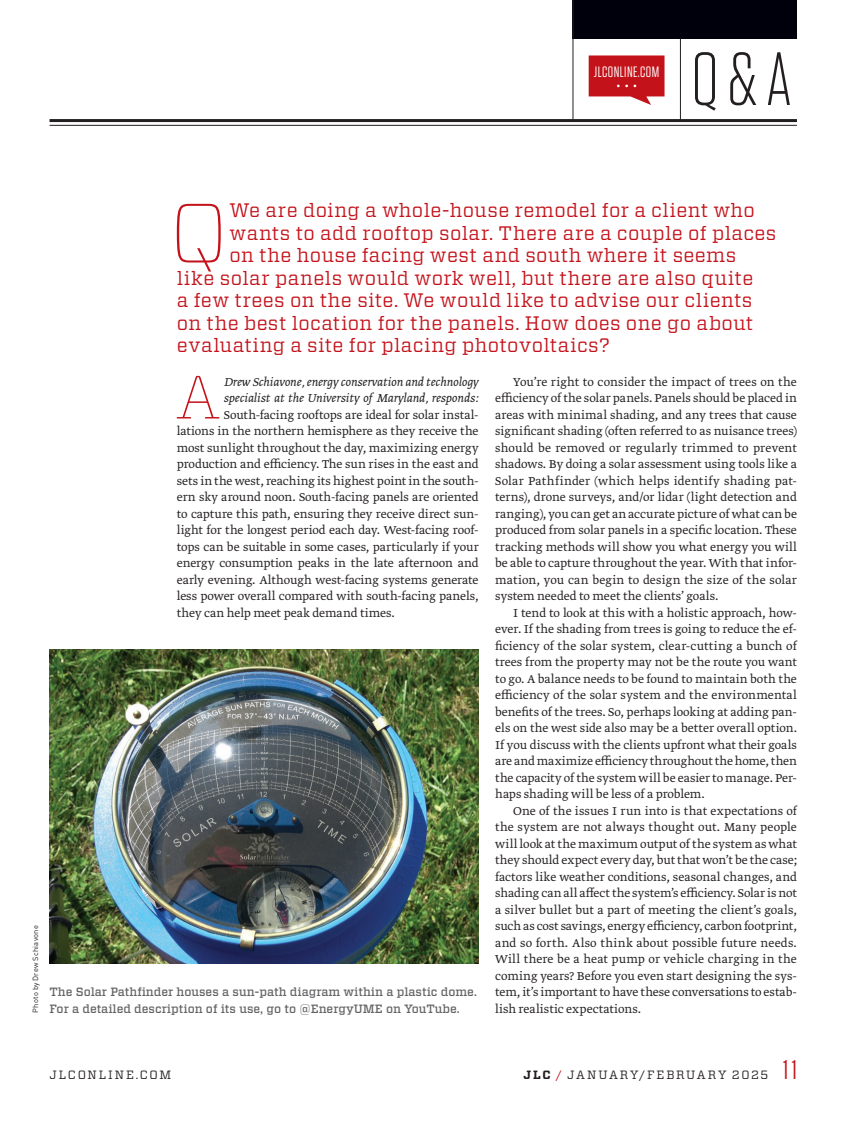
<style>
.page{position:relative;width:851px;height:1134px;background:#fff}
.page>*{position:absolute;margin:0;border:0;box-sizing:border-box;transform-origin:0 0}
.Question{font:100 83.85px "Vitesse";color:#c4121a}
.t1{font:300 75px "Tungsten";color:#231f20}
.Answer{font:100 60.6px "Vitesse";color:#c4121a}
.t2{font:27px "Tungsten";color:#c4121a}
.Question-2{font:19.5px "Vitesse";letter-spacing:.025em;color:#c4121a}
.t3{font:15px "Tungsten";letter-spacing:.03em;color:#fff}
.Body_-_Greta_Light_9_11_Justified{font:300 13.5px/16.5px "Greta Text Std";color:#231f20;text-align:justify}
.Answer-2{font:300 13.5px "Greta Text Std";color:#231f20}
.Answer-3{font:italic 300 13.5px "Greta Text Std";color:#231f20}
.Caption_-_Vitesse_Book_8_11_Gray{font:500 12px/16.5px "Vitesse";color:#636366}
.t4{font:12px "Vitesse";letter-spacing:.14em;color:#231f20}
.Credit_-_Dinot_5_7_Left{font:7.5px "DINOT";letter-spacing:.03em;color:#231f20}
.s1{font-weight:700}
.s2{color:#c4121a}
</style>
<div class="page">
<hr style="left:50px;top:119px;width:747px;height:3px;background:#231f20">
<hr style="left:50px;top:125px;width:747px;height:1px;background:#231f20">
<div style="left:572px;top:0;width:224px;height:39px;background:#00000d"></div>
<hr style="left:680px;top:38px;width:1px;height:82px;background:#231f20">
<hr style="left:572px;top:0;width:1px;height:119px;background:#231f20">
<svg style="left:588px;top:55px;width:76px;height:50px"></svg>
<img style="left:50px;top:650px;width:428px;height:313px">
<p class="t3" style="left:594px;top:64px;width:67px">JLCONLINE.COM</p>
<h2 class="t1" style="left:691px;top:41px;width:102px">Q &amp; A</h2>
<p class="Credit_-_Dinot_5_7_Left" style="left:30px;top:1013px;width:89px;rotate:-90deg">Photo by Drew Schiavone</p>
<p class="Question" style="left:169px;top:174px;width:61px">Q</p>
<p class="Question-2" style="left:229px;top:197px;width:527px">We are doing a whole-house remodel for a client who</p>
<p class="Question-2" style="left:229px;top:220px;width:548px">wants to add rooftop solar. There are a couple of places</p>
<p class="Question-2" style="left:229px;top:242px;width:508px">on the house facing west and south where it seems</p>
<p class="Question-2" style="left:177px;top:265px;width:578px">like solar panels would work well, but there are also quite</p>
<p class="Question-2" style="left:177px;top:287px;width:577px">a few trees on the site. We would like to advise our clients</p>
<p class="Question-2" style="left:177px;top:310px;width:578px">on the best location for the panels. How does one go about</p>
<p class="Question-2" style="left:177px;top:332px;width:435px">evaluating a site for placing photovoltaics?</p>
<p class="Answer" style="left:175px;top:355px;width:47px">A</p>
<p class="Answer-3" style="left:224px;top:374px;width:256px">Drew Schiavone, energy conservation and technology</p>
<p class="Body_-_Greta_Light_9_11_Justified" style="left:495px;top:374px;width:303px;text-indent:18px">You’re right to consider the impact of trees on the efficiency of the solar panels. Panels should be placed in areas with minimal shading, and any trees that cause significant shading (often referred to as nuisance trees) should be removed or regularly trimmed to prevent shadows. By doing a solar assessment using tools like a Solar Pathfinder (which helps identify shading pat&shy;terns), drone surveys, and/or lidar (light detection and ranging), you can get an accurate picture of what can be produced from solar panels in a specific location. These tracking methods will show you what energy you will be able to capture throughout the year. With that infor&shy;mation, you can begin to design the size of the solar system needed to meet the clients’ goals.</p>
<p class="Body_-_Greta_Light_9_11_Justified" style="left:495px;top:605px;width:303px;text-indent:18px">I tend to look at this with a holistic approach, how&shy;ever. If the shading from trees is going to reduce the ef&shy;ficiency of the solar system, clear-cutting a bunch of trees from the property may not be the route you want to go. A balance needs to be found to maintain both the efficiency of the solar system and the environmental benefits of the trees. So, perhaps looking at adding pan&shy;els on the west side also may be a better overall option.<br>If you discuss with the clients upfront what their goals are and maximize efficiency throughout the home, then the capacity of the system will be easier to manage. Per&shy;haps shading will be less of a problem.</p>
<p class="Body_-_Greta_Light_9_11_Justified" style="left:495px;top:803px;width:303px;text-indent:18px">One of the issues I run into is that expectations of the system are not always thought out. Many people will look at the maximum output of the system as what they should expect every day, but that won’t be the case; factors like weather conditions, seasonal changes, and shading can all affect the system’s efficiency. Solar is not a silver bullet but a part of meeting the client’s goals, such as cost savings, energy efficiency, carbon footprint, and so forth. Also think about possible future needs.<br>Will there be a heat pump or vehicle charging in the coming years? Before you even start designing the sys&shy;tem, it’s important to have these conversations to estab&shy;lish realistic expectations.</p>
<p class="Answer-3" style="left:224px;top:390px;width:256px">specialist at the University of Maryland, responds:</p>
<p class="Answer-2" style="left:224px;top:407px;width:256px">South-facing rooftops are ideal for solar instal-</p>
<p class="Answer-2" style="left:177px;top:423px;width:303px">lations in the northern hemisphere as they receive the</p>
<p class="Answer-2" style="left:177px;top:440px;width:303px">most sunlight throughout the day, maximizing energy</p>
<p class="Answer-2" style="left:177px;top:456px;width:303px">production and efficiency. The sun rises in the east and</p>
<p class="Answer-2" style="left:177px;top:473px;width:303px">sets in the west, reaching its highest point in the south-</p>
<p class="Answer-2" style="left:177px;top:489px;width:303px">ern sky around noon. South-facing panels are oriented</p>
<p class="Answer-2" style="left:177px;top:506px;width:303px">to capture this path, ensuring they receive direct sun-</p>
<p class="Answer-2" style="left:177px;top:522px;width:303px">light for the longest period each day. West-facing roof-</p>
<p class="Answer-2" style="left:177px;top:539px;width:303px">tops can be suitable in some cases, particularly if your</p>
<p class="Answer-2" style="left:177px;top:555px;width:303px">energy consumption peaks in the late afternoon and</p>
<p class="Answer-2" style="left:177px;top:572px;width:303px">early evening. Although west-facing systems generate</p>
<p class="Answer-2" style="left:177px;top:588px;width:303px">less power overall compared with south-facing panels,</p>
<p class="Answer-2" style="left:177px;top:605px;width:219px">they can help meet peak demand times.</p>
<p class="Caption_-_Vitesse_Book_8_11_Gray" style="left:50px;top:984px;width:429px">The Solar Pathfinder houses a sun-path diagram within a plastic dome.<br>For a detailed description of its use, go to @EnergyUME on YouTube.</p>
<p class="t4" style="left:50px;top:1066px;width:123px">JLCONLINE.COM</p>
<p class="t4" style="left:523px;top:1066px;width:246px"><span class="s1">JLC</span> <span class="s2">/</span> JANUARY/FEBRUARY 2025</p>
<h3 class="t2" style="left:783px;top:1055px;width:15px">11</h3>
</div>
